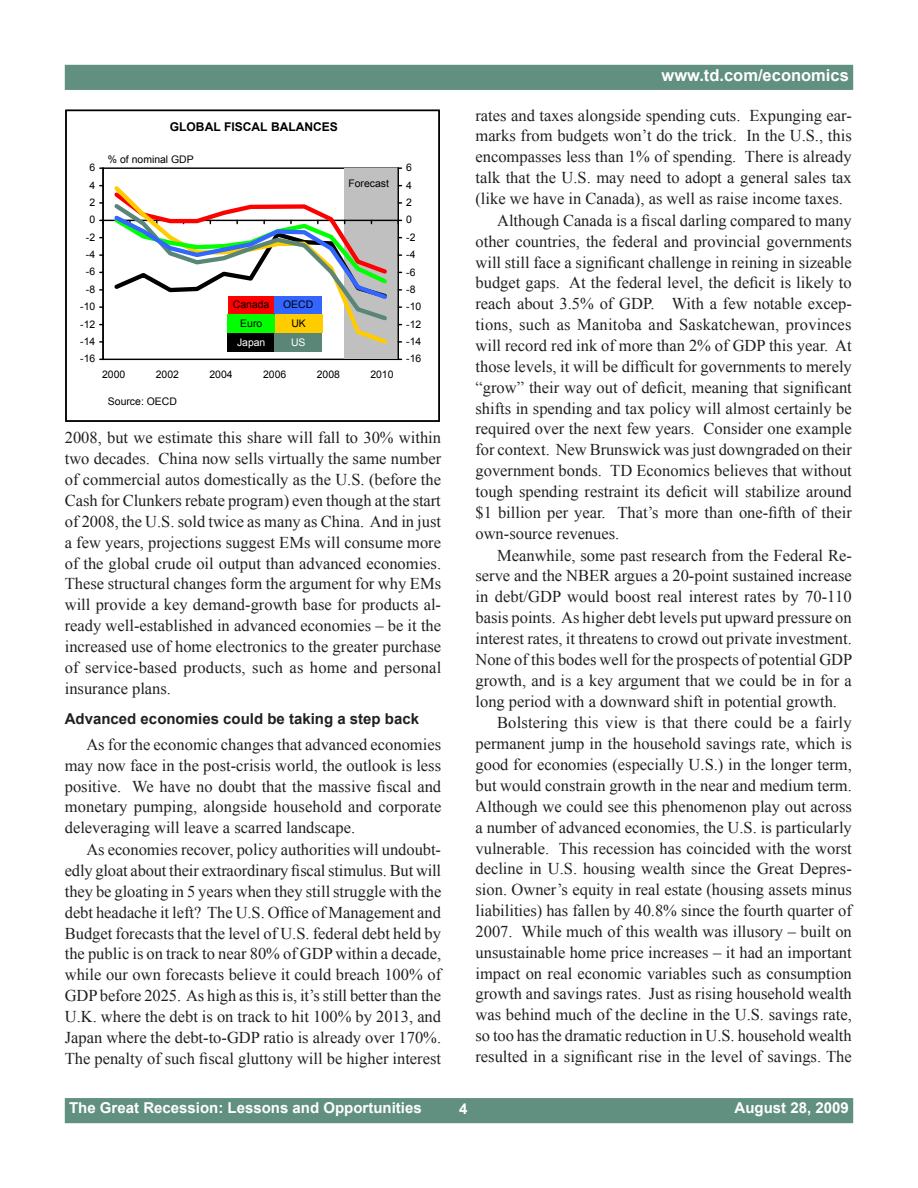
<style>
.page{position:relative;width:918px;height:1188px;background:#fff}
.page>*{position:absolute;margin:0;border:0;box-sizing:border-box;transform-origin:0 0}
.para{font:16.5px/20.9px "Times New Roman";color:#231f20;text-align:justify}
.t1{font:700 16.5px "Arial";color:#fff}
.t2{font:700 15px "Arial";color:#fff}
.subhead{font:700 15px "Arial";color:#231f20}
.t3{font:700 12px "Arial";color:#000}
.t4{font:10.5px/18.8px "Arial";color:#000;text-align:center}
.s1{color:#fff}
</style>
<div class="page">
<div style="left:65px;top:1098px;width:788px;height:25px;background:#619080"></div>
<div style="left:65px;top:65px;width:788px;height:25px;background:#619080"></div>
<svg style="left:65px;top:109px;width:375px;height:252px"></svg>
<div style="left:345px;top:168px;width:53px;height:53px;background:#c0c0c0"></div>
<div style="left:345px;top:220px;width:53px;height:139px;background:#c0c0c0"></div>
<hr style="left:102px;top:168px;width:2px;height:191px;background:#000">
<hr style="left:103px;top:220px;width:295px;height:1px;background:#000">
<svg style="left:397px;top:167px;width:6px;height:194px"></svg>
<svg style="left:110px;top:182px;width:277px;height:165px"></svg>
<svg style="left:111px;top:189px;width:280px;height:135px"></svg>
<div style="left:65px;top:110px;width:375px;height:312px;border:1px solid #000"></div>
<div style="left:228px;top:296px;width:47px;height:19px;background:#f00"></div>
<div style="left:228px;top:315px;width:47px;height:18px;background:#0f0"></div>
<div style="left:228px;top:333px;width:47px;height:19px;background:#000"></div>
<div style="left:275px;top:296px;width:47px;height:19px;background:#36f"></div>
<div style="left:275px;top:315px;width:47px;height:18px;background:#fc0"></div>
<div style="left:275px;top:333px;width:47px;height:19px;background:#5a8677"></div>
<p class="t3" style="left:170px;top:119px;width:170px">GLOBAL FISCAL BALANCES</p>
<p class="t4" style="left:89px;top:158px;width:7px">6</p>
<p class="t4" style="left:108px;top:150px;width:87px">% of nominal GDP</p>
<p class="t4" style="left:406px;top:158px;width:7px">6</p>
<p class="t4" style="left:89px;top:176px;width:7px">4</p>
<p class="t4" style="left:348px;top:174px;width:42px">Forecast</p>
<p class="t4" style="left:406px;top:176px;width:7px">4</p>
<p class="t4" style="left:89px;top:193px;width:7px">2</p>
<p class="t4" style="left:406px;top:193px;width:7px">2</p>
<p class="t4" style="left:89px;top:211px;width:7px">0</p>
<p class="t4" style="left:406px;top:211px;width:7px">0</p>
<p class="t4" style="left:86px;top:228px;width:11px">-2</p>
<p class="t4" style="left:406px;top:228px;width:11px">-2</p>
<p class="t4" style="left:86px;top:245px;width:11px">-4</p>
<p class="t4" style="left:406px;top:245px;width:11px">-4</p>
<p class="t4" style="left:86px;top:263px;width:11px">-6</p>
<p class="t4" style="left:406px;top:263px;width:11px">-6</p>
<p class="t4" style="left:86px;top:280px;width:11px">-8</p>
<p class="t4" style="left:406px;top:280px;width:11px">-8</p>
<p class="t4" style="left:80px;top:297px;width:17px">-10</p>
<p class="t4" style="left:80px;top:315px;width:17px">-12</p>
<p class="t4" style="left:80px;top:332px;width:17px">-14</p>
<p class="t4" style="left:233px;top:295px;width:38px">Canada<br>Euro<br><span class="s1">Japan</span></p>
<p class="t4" style="left:283px;top:295px;width:32px">OECD<br>UK<br><span class="s1">US</span></p>
<p class="t4" style="left:406px;top:297px;width:17px">-10</p>
<p class="t4" style="left:406px;top:315px;width:17px">-12</p>
<p class="t4" style="left:406px;top:332px;width:17px">-14</p>
<p class="t4" style="left:80px;top:349px;width:17px">-16</p>
<p class="t4" style="left:406px;top:349px;width:17px">-16</p>
<p class="t4" style="left:102px;top:365px;width:25px">2000</p>
<p class="t4" style="left:156px;top:365px;width:25px">2002</p>
<p class="t4" style="left:209px;top:365px;width:25px">2004</p>
<p class="t4" style="left:263px;top:365px;width:25px">2006</p>
<p class="t4" style="left:317px;top:365px;width:25px">2008</p>
<p class="t4" style="left:370px;top:365px;width:25px">2010</p>
<p class="t4" style="left:108px;top:392px;width:71px">Source: OECD</p>
<p class="para" style="left:65px;top:427px;width:378px">2008, but we estimate this share will fall to 30% within two decades. China now sells virtually the same number of commercial autos domestically as the U.S. (before the Cash for Clunkers rebate program) even though at the start of 2008, the U.S. sold twice as many as China. And in just a few years, projections suggest EMs will consume more of the global crude oil output than advanced economies.<br>These structural changes form the argument for why EMs will provide a key demand-growth base for products al&shy;ready well-established in advanced economies – be it the increased use of home electronics to the greater purchase of service-based products, such as home and personal insurance plans.</p>
<p class="subhead" style="left:65px;top:708px;width:356px">Advanced economies could be taking a step back</p>
<p class="para" style="left:65px;top:734px;width:378px;text-indent:22px">As for the economic changes that advanced economies may now face in the post-crisis world, the outlook is less positive. We have no doubt that the massive fiscal and monetary pumping, alongside household and corporate deleveraging will leave a scarred landscape.</p>
<p class="para" style="left:65px;top:839px;width:378px;text-indent:22px">As economies recover, policy authorities will undoubt&shy;edly gloat about their extraordinary fiscal stimulus. But will they be gloating in 5 years when they still struggle with the debt headache it left? The U.S. Office of Management and Budget forecasts that the level of U.S. federal debt held by the public is on track to near 80% of GDP within a decade, while our own forecasts believe it could breach 100% of GDP before 2025. As high as this is, it’s still better than the U.K. where the debt is on track to hit 100% by 2013, and Japan where the debt-to-GDP ratio is already over 170%.<br>The penalty of such fiscal gluttony will be higher interest</p>
<p class="t1" style="left:662px;top:64px;width:189px">www.td.com/economics</p>
<p class="para" style="left:476px;top:104px;width:378px">rates and taxes alongside spending cuts. Expunging ear&shy;marks from budgets won’t do the trick. In the U.S., this encompasses less than 1% of spending. There is already talk that the U.S. may need to adopt a general sales tax (like we have in Canada), as well as raise income taxes.</p>
<p class="para" style="left:476px;top:210px;width:378px;text-indent:22px">Although Canada is a fiscal darling compared to many other countries, the federal and provincial governments will still face a significant challenge in reining in sizeable budget gaps. At the federal level, the deficit is likely to reach about 3.5% of GDP. With a few notable excep&shy;tions, such as Manitoba and Saskatchewan, provinces will record red ink of more than 2% of GDP this year. At those levels, it will be difficult for governments to merely “grow” their way out of deficit, meaning that significant shifts in spending and tax policy will almost certainly be required over the next few years. Consider one example for context. New Brunswick was just downgraded on their government bonds. TD Economics believes that without tough spending restraint its deficit will stabilize around $1 billion per year. That’s more than one-fifth of their own-source revenues.</p>
<p class="para" style="left:476px;top:544px;width:378px;text-indent:22px">Meanwhile, some past research from the Federal Re&shy;serve and the NBER argues a 20-point sustained increase in debt/GDP would boost real interest rates by 70-110 basis points. As higher debt levels put upward pressure on interest rates, it threatens to crowd out private investment.<br>None of this bodes well for the prospects of potential GDP growth, and is a key argument that we could be in for a long period with a downward shift in potential growth.</p>
<p class="para" style="left:476px;top:712px;width:378px;text-indent:22px">Bolstering this view is that there could be a fairly permanent jump in the household savings rate, which is good for economies (especially U.S.) in the longer term, but would constrain growth in the near and medium term.<br>Although we could see this phenomenon play out across a number of advanced economies, the U.S. is particularly vulnerable. This recession has coincided with the worst decline in U.S. housing wealth since the Great Depres&shy;sion. Owner’s equity in real estate (housing assets minus liabilities) has fallen by 40.8% since the fourth quarter of 2007. While much of this wealth was illusory – built on unsustainable home price increases – it had an important impact on real economic variables such as consumption growth and savings rates. Just as rising household wealth was behind much of the decline in the U.S. savings rate, so too has the dramatic reduction in U.S. household wealth resulted in a significant rise in the level of savings. The</p>
<p class="t2" style="left:69px;top:1098px;width:354px">The Great Recession: Lessons and Opportunities</p>
<p class="t2" style="left:459px;top:1099px;width:10px">4</p>
<p class="t2" style="left:735px;top:1098px;width:116px">August 28, 2009</p>
</div>
